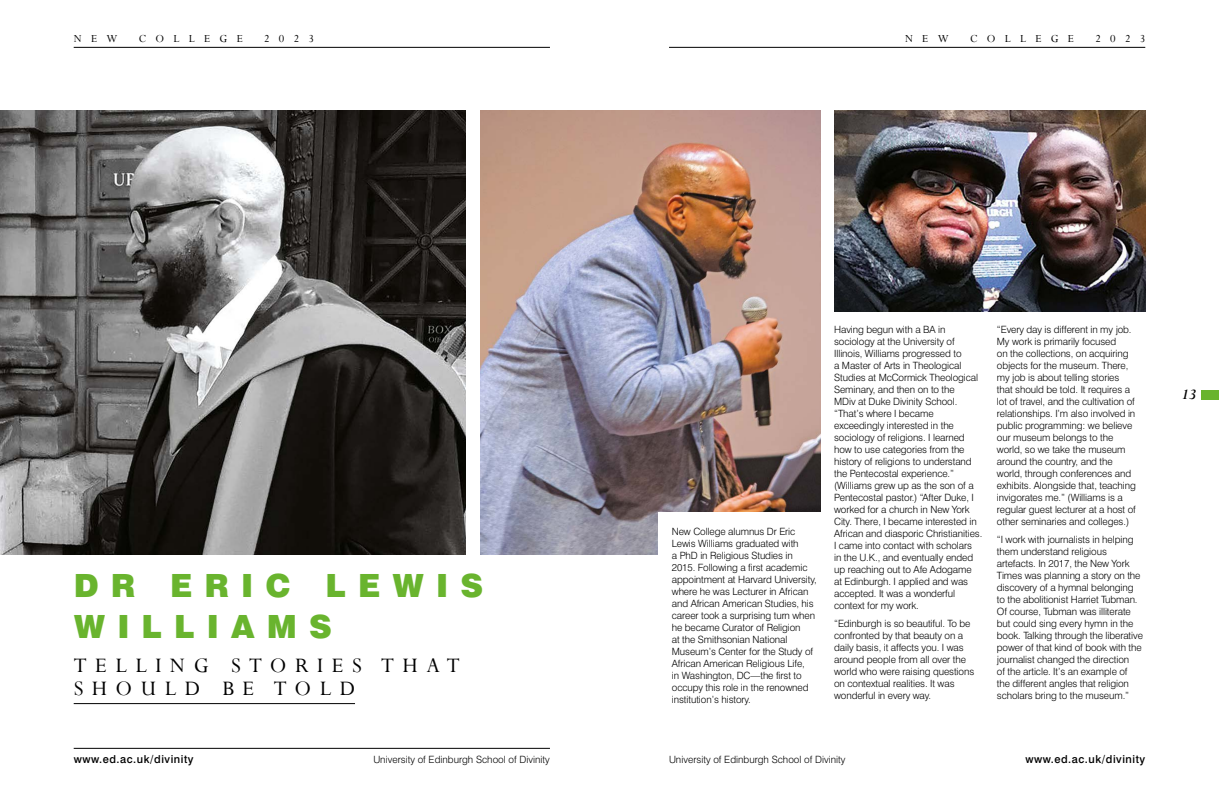
<style>
.page{position:relative;width:1219px;height:791px;background:#fff}
.page>*{position:absolute;margin:0;border:0;box-sizing:border-box;transform-origin:0 0}
.t1{font:900 32px/41px "Swiss 721";letter-spacing:.38em;color:#69b42e}
.t2{font:23px/23px "Perpetua";letter-spacing:.37em;color:#000}
.t3{font:italic 700 16px "Perpetua";color:#000}
.t4{font:12px "Perpetua";letter-spacing:.775em;color:#000}
.t5{font:500 11px "Swiss 721";letter-spacing:.05em;color:#000}
.t6{font:300 10px/12px "Swiss 721";letter-spacing:-.01em;color:#000}
</style>
<div class="page">
<hr style="left:74px;top:748px;width:476px;height:1px;background:#000">
<hr style="left:669px;top:47px;width:476px;height:1px;background:#000">
<hr style="left:74px;top:47px;width:476px;height:1px;background:#000">
<div style="left:1202px;top:390px;width:17px;height:9px;background:#69b42e"></div>
<img style="left:0;top:111px;width:466px;height:444px">
<img style="left:480px;top:111px;width:340px;height:444px">
<hr style="left:74px;top:703px;width:281px;height:1px;background:#000">
<div style="left:658px;top:513px;width:544px;height:241px;background:#fff"></div>
<img style="left:834px;top:111px;width:311px;height:200px">
<p class="t4" style="left:74px;top:31px;width:45px">NEW</p>
<p class="t4" style="left:139px;top:31px;width:106px">COLLEGE</p>
<p class="t4" style="left:264px;top:31px;width:51px">2023</p>
<h1 class="t1" style="left:74px;top:564px;width:411px">DR ERIC LEWIS<br>WILLIAMS</h1>
<h2 class="t2" style="left:74px;top:653px;width:387px">TELLING STORIES THAT<br>SHOULD BE TOLD</h2>
<p class="t5" style="left:74px;top:752px;width:121px">www.ed.ac.uk/divinity</p>
<p class="t6" style="left:373px;top:753px;width:178px">University of Edinburgh School of Divinity</p>
<p class="t4" style="left:905px;top:31px;width:45px">NEW</p>
<p class="t4" style="left:970px;top:31px;width:106px">COLLEGE</p>
<p class="t4" style="left:1095px;top:31px;width:51px">2023</p>
<p class="t6" style="left:672px;top:525px;width:147px">New College alumnus Dr Eric<br>Lewis Williams graduated with<br>a PhD in Religious Studies in<br>2015. Following a first academic appointment at Harvard University, where he was Lecturer in African and African American Studies, his career took a surprising turn when he became Curator of Religion<br>at the Smithsonian National<br>Museum’s Center for the Study of<br>African American Religious Life,<br>in Washington, DC—the first to occupy this role in the renowned institution’s history.</p>
<p class="t6" style="left:834px;top:323px;width:150px">Having begun with a BA in sociology at the University of<br>Illinois, Williams progressed to<br>a Master of Arts in Theological<br>Studies at McCormick Theological<br>Seminary, and then on to the<br>MDiv at Duke Divinity School. “That’s where I became exceedingly interested in the sociology of religions. I learned how to use categories from the history of religions to understand the Pentecostal experience.” (Williams grew up as the son of a<br>Pentecostal pastor.) “After Duke, I worked for a church in New York<br>City. There, I became interested in<br>African and diasporic Christianities.<br>I came into contact with scholars<br>in the U.K., and eventually ended up reaching out to Afe Adogame<br>at Edinburgh. I applied and was accepted. It was a wonderful context for my work.</p>
<p class="t6" style="left:834px;top:617px;width:142px">“Edinburgh is so beautiful. To be confronted by that beauty on a daily basis, it affects you. I was around people from all over the world who were raising questions on contextual realities. It was wonderful in every way.</p>
<p class="t6" style="left:997px;top:323px;width:141px">“Every day is different in my job.<br>My work is primarily focused<br>on the collections, on acquiring objects for the museum. There, my job is about telling stories that should be told. It requires a lot of travel, and the cultivation of relationships. I’m also involved in public programming: we believe our museum belongs to the world, so we take the museum around the country, and the world, through conferences and exhibits. Alongside that, teaching invigorates me.” (Williams is a regular guest lecturer at a host of other seminaries and colleges.)</p>
<p class="t6" style="left:997px;top:533px;width:148px">“I work with journalists in helping them understand religious artefacts. In 2017, the New York Times was planning a story on the discovery of a hymnal belonging to the abolitionist Harriet Tubman.<br>Of course, Tubman was illiterate but could sing every hymn in the book. Talking through the liberative power of that kind of book with the journalist changed the direction<br>of the article. It’s an example of the different angles that religion scholars bring to the museum.”</p>
<p class="t6" style="left:669px;top:753px;width:178px">University of Edinburgh School of Divinity</p>
<p class="t5" style="left:1025px;top:752px;width:121px">www.ed.ac.uk/divinity</p>
<h3 class="t3" style="left:1182px;top:384px;width:16px">13</h3>
</div>
